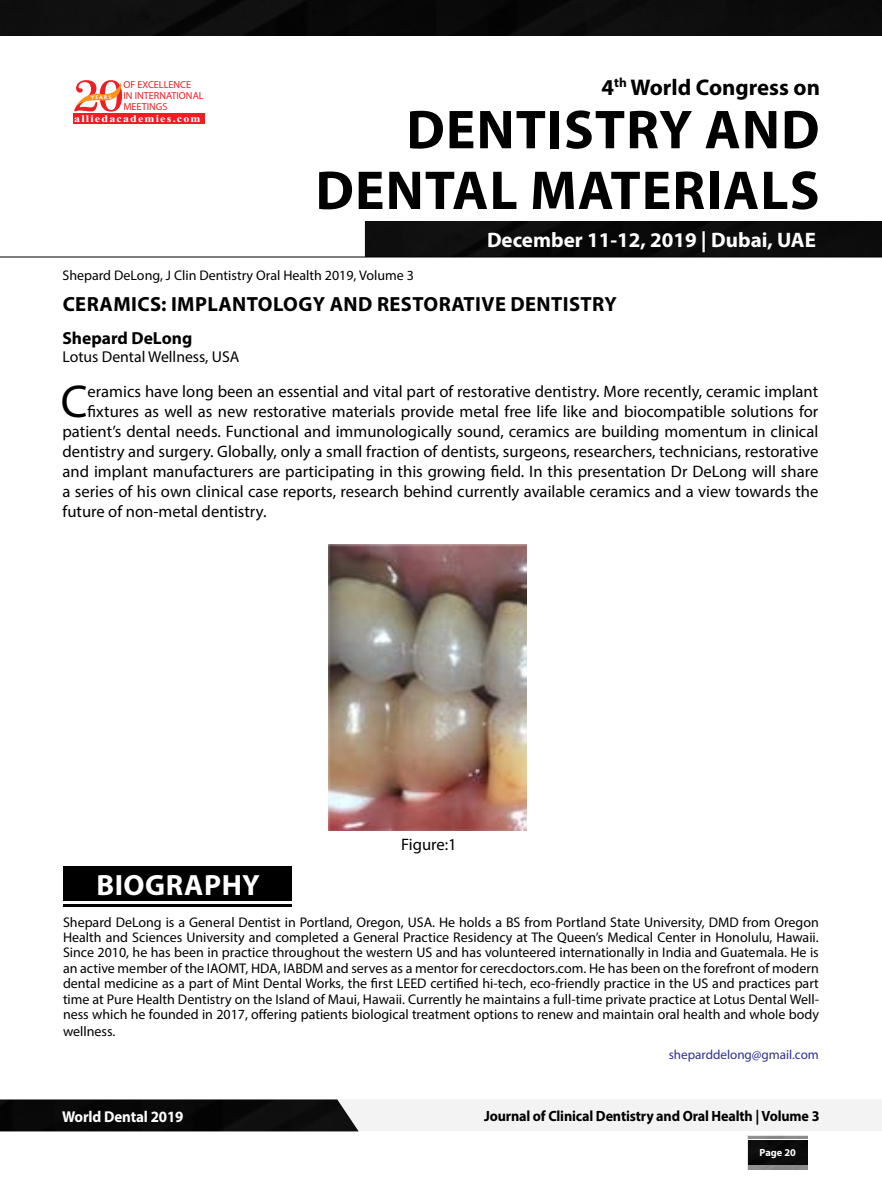
<style>
.page{position:relative;width:882px;height:1197px;background:#fff}
.page>*{position:absolute;margin:0;border:0;box-sizing:border-box;transform-origin:0 0}
.t1{font:700 55.3px/60.7px "Myriad Pro";letter-spacing:.02em;color:#000;text-align:right}
.t2{font:46.2px "Myriad Pro";color:#000}
.t3{font:700 29.4px "Myriad Pro";letter-spacing:.02em;color:#fff}
.t4{font:700 22.75px "Myriad Pro";color:#000}
.t5{font:700 21px "Myriad Pro";color:#fff}
.t6{font:700 20.47px "Myriad Pro";letter-spacing:.02em;color:#000}
.t7{font:700 17.5px "Myriad Pro";color:#000}
.t8{font:16.62px "Myriad Pro";color:#000}
.t9{font:15.75px "Myriad Pro";color:#000}
.t10{font:700 15.75px "Myriad Pro";letter-spacing:-.01em;color:#fff;scale:.95 1}
.t11{font:700 14.88px "Myriad Pro";letter-spacing:-.01em;color:#000;scale:.95 1}
.t12{font:14px/15.4px "Myriad Pro";color:#000;text-align:justify}
.t13{font:13.12px "Myriad Pro";color:#2e3092}
.t14{font:700 10.33px "Myriad Pro";color:#fff}
.t15{font:10.15px/10.8px "Myriad Pro";color:#ed1f24}
.t16{font:700 10.15px "Times New Roman";letter-spacing:.1em;color:#fff;scale:1.18 1}
.t17{font:5.25px "Oregon LDO Black";letter-spacing:.24em;color:#fff;scale:1.06 1}
</style>
<div class="page">
<img style="left:748px;top:1140px;width:60px;height:24px">
<hr style="left:748px;top:1136px;width:60px;height:3px;background:#000">
<div style="left:0;top:1100px;width:359px;height:31px;background:#090909"></div>
<div style="left:365px;top:222px;width:517px;height:35px;background:#0c0c0c"></div>
<div style="left:73px;top:113px;width:132px;height:11px;background:#ed1f24"></div>
<svg style="left:74px;top:80px;width:49px;height:32px"></svg>
<hr style="left:0;top:257px;width:882px;height:1px;background:#000">
<div style="left:0;top:0;width:882px;height:35px;background:#0c0c0c"></div>
<div style="left:63px;top:866px;width:228px;height:35px;background:#000"></div>
<hr style="left:63px;top:904px;width:228px;height:3px;background:#000">
<img style="left:329px;top:545px;width:197px;height:285px">
<p class="t15" style="left:123px;top:79px;width:82px">OF EXCELLENCE<br>IN INTERNATIONAL<br>MEETINGS</p>
<p class="t16" style="left:74px;top:111px;width:109px">alliedacademies.com</p>
<p class="t17" style="left:91px;top:94px;width:21px">YEARS</p>
<h3 class="t4" style="left:602px;top:72px;width:220px">4<sup>th</sup> World Congress on</h3>
<h1 class="t1" style="left:316px;top:97px;width:506px">DENTISTRY AND<br>DENTAL MATERIALS</h1>
<h3 class="t5" style="left:487px;top:226px;width:330px">December 11-12, 2019 | Dubai, UAE</h3>
<p class="t12" style="left:62px;top:267px;width:353px">Shepard DeLong, J Clin Dentistry Oral Health 2019, Volume 3</p>
<h3 class="t6" style="left:63px;top:291px;width:556px">CERAMICS: IMPLANTOLOGY AND RESTORATIVE DENTISTRY</h3>
<p class="t7" style="left:62px;top:327px;width:131px">Shepard DeLong</p>
<p class="t9" style="left:62px;top:347px;width:178px">Lotus Dental Wellness, USA</p>
<h2 class="t2" style="left:61px;top:373px;width:28px">C</h2>
<p class="t8" style="left:88px;top:381px;width:732px">eramics have long been an essential and vital part of restorative dentistry. More recently, ceramic implant</p>
<p class="t8" style="left:88px;top:401px;width:732px">fixtures as well as new restorative materials provide metal free life like and biocompatible solutions for</p>
<p class="t8" style="left:62px;top:421px;width:757px">patient’s dental needs. Functional and immunologically sound, ceramics are building momentum in clinical</p>
<p class="t8" style="left:62px;top:441px;width:757px">dentistry and surgery. Globally, only a small fraction of dentists, surgeons, researchers, technicians, restorative</p>
<p class="t8" style="left:62px;top:461px;width:757px">and implant manufacturers are participating in this growing field. In this presentation Dr DeLong will share</p>
<p class="t8" style="left:62px;top:481px;width:757px">a series of his own clinical case reports, research behind currently available ceramics and a view towards the</p>
<p class="t8" style="left:62px;top:501px;width:205px">future of non-metal dentistry.</p>
<h3 class="t3" style="left:96px;top:866px;width:165px">BIOGRAPHY</h3>
<p class="t8" style="left:401px;top:835px;width:57px">Figure:1</p>
<p class="t12" style="left:63px;top:914px;width:757px">Shepard DeLong is a General Dentist in Portland, Oregon, USA. He holds a BS from Portland State University, DMD from Oregon Health and Sciences University and completed a General Practice Residency at The Queen’s Medical Center in Honolulu, Hawaii.<br>Since 2010, he has been in practice throughout the western US and has volunteered internationally in India and Guatemala. He is an active member of the IAOMT, HDA, IABDM and serves as a mentor for cerecdoctors.com. He has been on the forefront of modern dental medicine as a part of Mint Dental Works, the first LEED certified hi-tech, eco-friendly practice in the US and practices part time at Pure Health Dentistry on the Island of Maui, Hawaii. Currently he maintains a full-time private practice at Lotus Dental Well&shy;ness which he founded in 2017, offering patients biological treatment options to renew and maintain oral health and whole body</p>
<p class="t12" style="left:63px;top:1023px;width:54px">wellness.</p>
<p class="t13" style="left:669px;top:1046px;width:152px">sheparddelong@gmail.com</p>
<p class="t10" style="left:62px;top:1106px;width:129px">World Dental 2019</p>
<p class="t11" style="left:484px;top:1106px;width:355px">Journal of Clinical Dentistry and Oral Health | Volume 3</p>
<p class="t14" style="left:760px;top:1146px;width:38px">Page 20</p>
</div>
